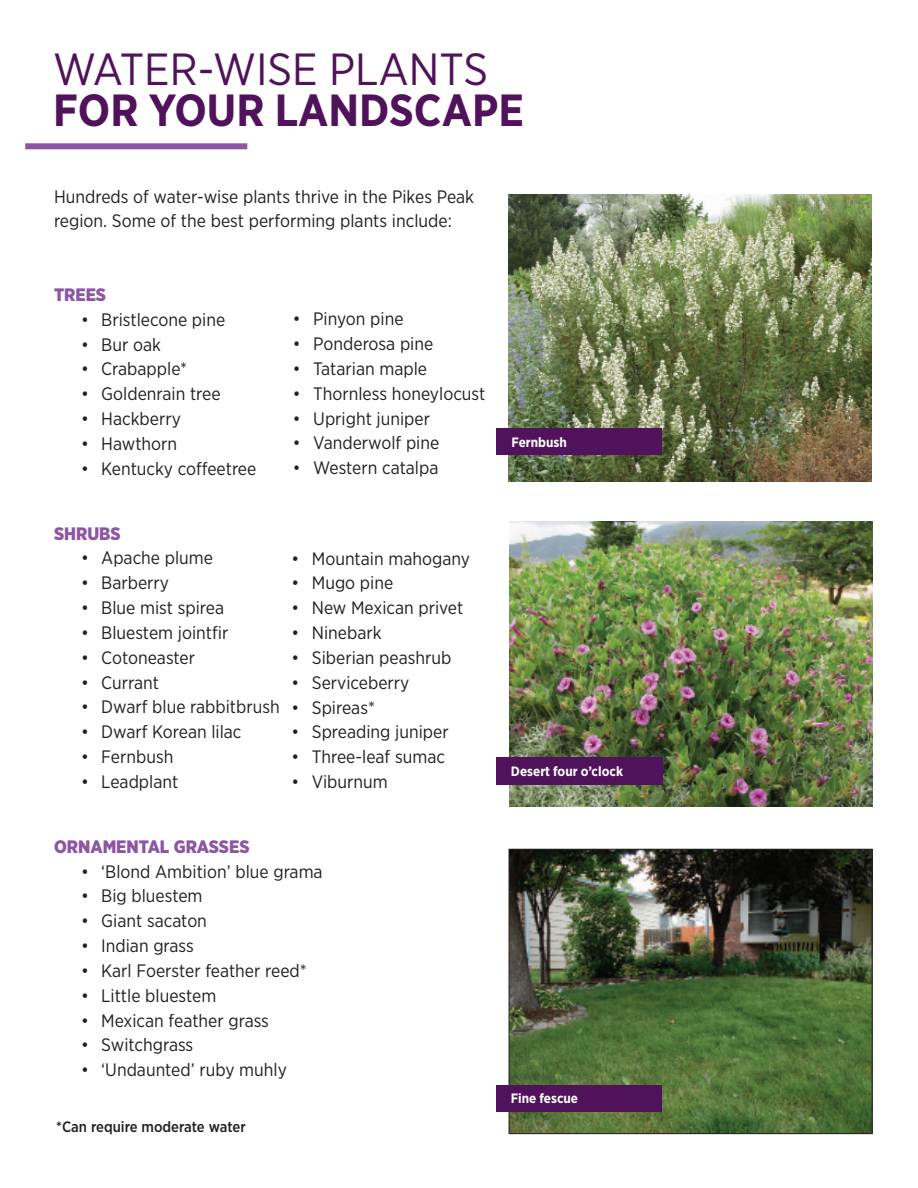
<style>
.page{position:relative;width:918px;height:1188px;background:#fff}
.page>*{position:absolute;margin:0;border:0;box-sizing:border-box;transform-origin:0 0}
.t1{font:45px "Gotham Narrow";color:#50125a}
.t2{font:700 45px "Gotham Narrow";color:#50125a}
.t3{font:18px/24px "Gotham Narrow";color:#231f20}
.t4{font:900 18px "Gotham Narrow";color:#8c56a3}
.t5{font:500 15px "Gotham Narrow";color:#231f20}
.t6{font:700 13.5px "Gotham Narrow";color:#fff}
</style>
<div class="page">
<div style="left:25px;top:143px;width:222px;height:6px;background:#8c56a3"></div>
<img style="left:508px;top:194px;width:364px;height:288px">
<div style="left:496px;top:429px;width:166px;height:26px;background:#50125a"></div>
<img style="left:510px;top:522px;width:363px;height:284px">
<div style="left:496px;top:757px;width:166px;height:28px;background:#50125a"></div>
<img style="left:511px;top:851px;width:360px;height:281px">
<div style="left:509px;top:849px;width:364px;height:285px;border:1px solid #231f20"></div>
<div style="left:496px;top:1085px;width:166px;height:26px;background:#50125a"></div>
<p class="t1" style="left:53px;top:42px;width:436px">WATER-WISE PLANTS</p>
<p class="t2" style="left:53px;top:81px;width:472px">FOR YOUR LANDSCAPE</p>
<p class="t3" style="left:54px;top:184px;width:422px">Hundreds of water-wise plants thrive in the Pikes Peak region. Some of the best performing plants include:</p>
<p class="t4" style="left:54px;top:283px;width:54px">TREES</p>
<p class="t3" style="left:81px;top:307px;width:146px">• Bristlecone pine</p>
<p class="t3" style="left:81px;top:332px;width:81px">• Bur oak</p>
<p class="t3" style="left:81px;top:357px;width:108px">• Crabapple*</p>
<p class="t3" style="left:81px;top:382px;width:141px">• Goldenrain tree</p>
<p class="t3" style="left:81px;top:406px;width:101px">• Hackberry</p>
<p class="t3" style="left:81px;top:431px;width:98px">• Hawthorn</p>
<p class="t3" style="left:81px;top:456px;width:177px">• Kentucky coffeetree</p>
<p class="t3" style="left:293px;top:307px;width:112px">• Pinyon pine</p>
<p class="t3" style="left:293px;top:331px;width:142px">• Ponderosa pine</p>
<p class="t3" style="left:293px;top:356px;width:136px">• Tatarian maple</p>
<p class="t3" style="left:293px;top:381px;width:194px">• Thornless honeylocust</p>
<p class="t3" style="left:293px;top:406px;width:139px">• Upright juniper</p>
<p class="t3" style="left:293px;top:431px;width:148px">• Vanderwolf pine</p>
<p class="t3" style="left:293px;top:456px;width:147px">• Western catalpa</p>
<p class="t4" style="left:54px;top:521px;width:68px">SHRUBS</p>
<p class="t3" style="left:81px;top:546px;width:134px">• Apache plume</p>
<p class="t3" style="left:81px;top:571px;width:90px">• Barberry</p>
<p class="t3" style="left:81px;top:595px;width:145px">• Blue mist spirea</p>
<p class="t3" style="left:81px;top:620px;width:149px">• Bluestem jointfir</p>
<p class="t3" style="left:81px;top:645px;width:116px">• Cotoneaster</p>
<p class="t3" style="left:81px;top:670px;width:80px">• Currant</p>
<p class="t3" style="left:81px;top:695px;width:200px">• Dwarf blue rabbitbrush</p>
<p class="t3" style="left:81px;top:720px;width:162px">• Dwarf Korean lilac</p>
<p class="t3" style="left:81px;top:744px;width:94px">• Fernbush</p>
<p class="t3" style="left:81px;top:769px;width:99px">• Leadplant</p>
<p class="t3" style="left:292px;top:546px;width:180px">• Mountain mahogany</p>
<p class="t3" style="left:292px;top:571px;width:103px">• Mugo pine</p>
<p class="t3" style="left:292px;top:596px;width:173px">• New Mexican privet</p>
<p class="t3" style="left:292px;top:620px;width:92px">• Ninebark</p>
<p class="t3" style="left:292px;top:645px;width:161px">• Siberian peashrub</p>
<p class="t3" style="left:292px;top:670px;width:119px">• Serviceberry</p>
<p class="t3" style="left:292px;top:695px;width:85px">• Spireas*</p>
<p class="t3" style="left:292px;top:720px;width:159px">• Spreading juniper</p>
<p class="t3" style="left:292px;top:745px;width:155px">• Three-leaf sumac</p>
<p class="t3" style="left:292px;top:769px;width:98px">• Viburnum</p>
<p class="t4" style="left:54px;top:835px;width:197px">ORNAMENTAL GRASSES</p>
<p class="t3" style="left:81px;top:859px;width:243px">• ‘Blond Ambition’ blue grama</p>
<p class="t3" style="left:81px;top:884px;width:123px">• Big bluestem</p>
<p class="t3" style="left:81px;top:909px;width:127px">• Giant sacaton</p>
<p class="t3" style="left:81px;top:933px;width:114px">• Indian grass</p>
<p class="t3" style="left:81px;top:958px;width:227px">• Karl Foerster feather reed*</p>
<p class="t3" style="left:81px;top:983px;width:137px">• Little bluestem</p>
<p class="t3" style="left:81px;top:1008px;width:190px">• Mexican feather grass</p>
<p class="t3" style="left:81px;top:1033px;width:114px">• Switchgrass</p>
<p class="t3" style="left:81px;top:1058px;width:207px">• ‘Undaunted’ ruby muhly</p>
<p class="t5" style="left:56px;top:1118px;width:191px">*Can require moderate water</p>
<p class="t6" style="left:511px;top:434px;width:57px">Fernbush</p>
<p class="t6" style="left:511px;top:763px;width:114px">Desert four o’clock</p>
<p class="t6" style="left:511px;top:1090px;width:69px">Fine fescue</p>
</div>
